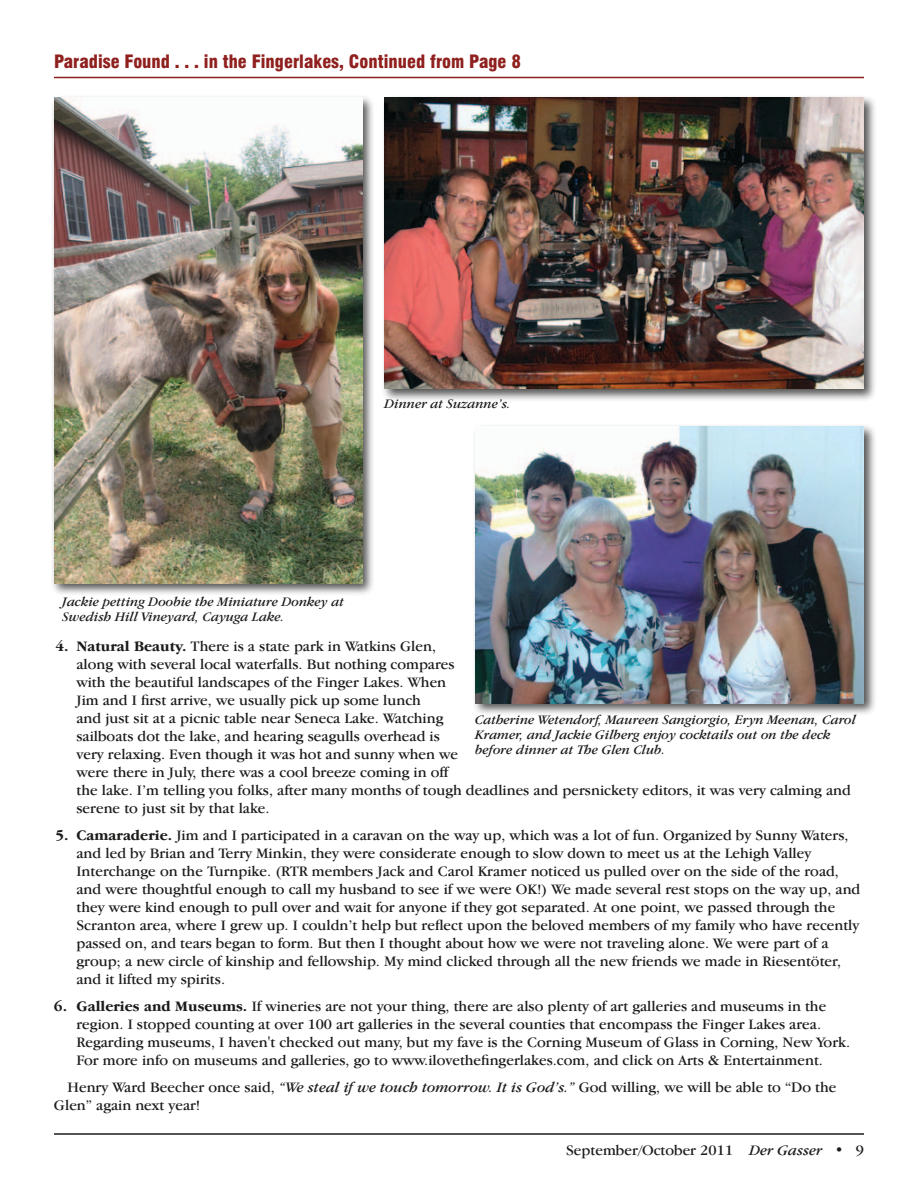
<style>
.page{position:relative;width:918px;height:1188px;background:#fff}
.page>*{position:absolute;margin:0;border:0;box-sizing:border-box;transform-origin:0 0}
.t1{font:900 condensed 18px "Swiss 721 BT";color:#8f201e}
.t2{font:15px/18px "Garamond IT Cby BT";color:#1c1b1a}
.t3{font:italic 13.5px/15px "Garamond IT Cby BT";color:#1c1b1a}
.s1{font-weight:700}
.s2{font-style:italic}
</style>
<div class="page">
<hr style="left:54px;top:1133px;width:810px;height:2px;background:#1c1b1a">
<div style="left:51px;top:94px;width:324px;height:502px;background:#1c1b1a;opacity:.75"></div>
<img style="left:54px;top:97px;width:308px;height:486px">
<div style="left:381px;top:94px;width:496px;height:308px;background:#1c1b1a;opacity:.75"></div>
<img style="left:384px;top:97px;width:480px;height:292px">
<div style="left:472px;top:423px;width:405px;height:293px;background:#1c1b1a;opacity:.75"></div>
<img style="left:475px;top:427px;width:389px;height:276px">
<hr style="left:54px;top:77px;width:810px;height:1px;background:#8f201e">
<p class="t1" style="left:54px;top:50px;width:469px">Paradise Found . . . in the Fingerlakes, Continued from Page 8</p>
<p class="t3" style="left:384px;top:396px;width:128px">Dinner at Suzanne’s.</p>
<p class="t3" style="left:63px;top:594px;width:283px">Jackie petting Doobie the Miniature Donkey at<br>Swedish Hill Vineyard, Cayuga Lake.</p>
<p class="t2" style="left:76px;top:637px;width:776px;text-indent:-21px"><span class="s1">4. Natural Beauty.</span> There is a state park in Watkins Glen,<br>along with several local waterfalls. But nothing compares<br>with the beautiful landscapes of the Finger Lakes. When<br>Jim and I first arrive, we usually pick up some lunch<br>and just sit at a picnic table near Seneca Lake. Watching<br>sailboats dot the lake, and hearing seagulls overhead is<br>very relaxing. Even though it was hot and sunny when we<br>were there in July, there was a cool breeze coming in off<br>the lake. I’m telling you folks, after many months of tough deadlines and persnickety editors, it was very calming and serene to just sit by that lake.</p>
<p class="t2" style="left:76px;top:826px;width:785px;text-indent:-21px"><span class="s1">5. Camaraderie.</span> Jim and I participated in a caravan on the way up, which was a lot of fun. Organized by Sunny Waters, and led by Brian and Terry Minkin, they were considerate enough to slow down to meet us at the Lehigh Valley Interchange on the Turnpike. (RTR members Jack and Carol Kramer noticed us pulled over on the side of the road, and were thoughtful enough to call my husband to see if we were OK!) We made several rest stops on the way up, and they were kind enough to pull over and wait for anyone if they got separated. At one point, we passed through the Scranton area, where I grew up. I couldn’t help but reflect upon the beloved members of my family who have recently passed on, and tears began to form. But then I thought about how we were not traveling alone. We were part of a group; a new circle of kinship and fellowship. My mind clicked through all the new friends we made in Riesentöter, and it lifted my spirits.</p>
<p class="t2" style="left:76px;top:997px;width:775px;text-indent:-22px"><span class="s1">6. Galleries and Museums.</span> If wineries are not your thing, there are also plenty of art galleries and museums in the region. I stopped counting at over 100 art galleries in the several counties that encompass the Finger Lakes area.<br>Regarding museums, I haven't checked out many, but my fave is the Corning Museum of Glass in Corning, New York.<br>For more info on museums and galleries, go to www.ilovethefingerlakes.com, and click on Arts &amp; Entertainment.</p>
<p class="t2" style="left:54px;top:1078px;width:784px;text-indent:14px">Henry Ward Beecher once said, <span class="s2">“We steal if we touch tomorrow. It is God’s.”</span> God willing, we will be able to “Do the<br>Glen” again next year!</p>
<p class="t3" style="left:475px;top:712px;width:382px">Catherine Wetendorf, Maureen Sangiorgio, Eryn Meenan, Carol<br>Kramer, and Jackie Gilberg enjoy cocktails out on the deck before dinner at The Glen Club.</p>
<p class="t2" style="left:566px;top:1141px;width:299px">September/October 2011 <span class="s2">Der Gasser</span> • 9</p>
</div>
